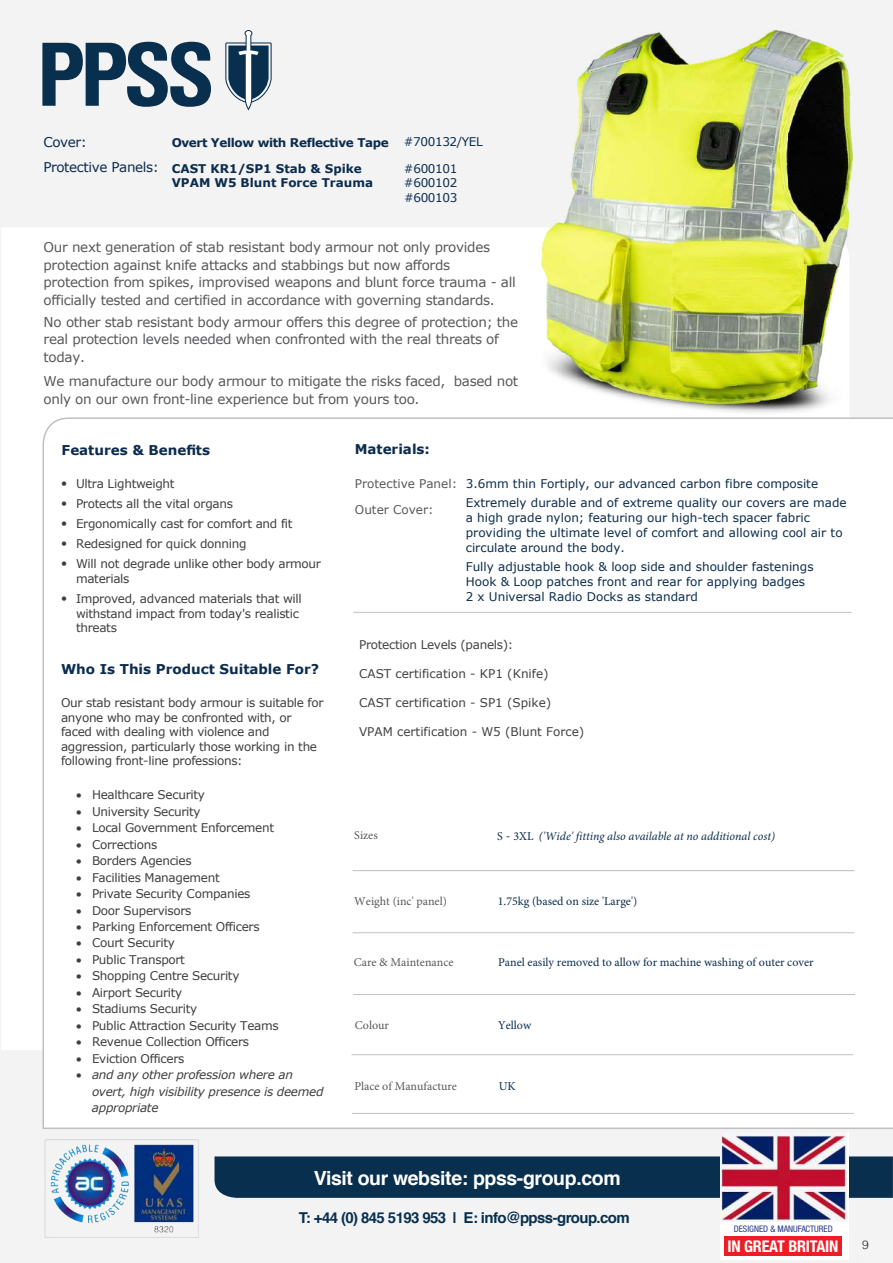
<style>
.page{position:relative;width:893px;height:1263px;background:#fff}
.page>*{position:absolute;margin:0;border:0;box-sizing:border-box;transform-origin:0 0}
.t1{font:700 condensed 87.3px "Univers";color:#092f4f}
.t2{font:700 19.5px "Helvetica";letter-spacing:-.02em;color:#fff}
.t3{font:700 condensed 16.2px "Helvetica Neue";letter-spacing:-.01em;color:#fff}
.t4{font:700 15px "Helvetica";letter-spacing:-.04em;color:#0b2c4d}
.t5{font:700 15px "Helvetica";letter-spacing:-.04em;color:#092f4f}
.t6{font:13.5px/17.5px "Verdana";letter-spacing:-.02em;color:#57585a}
.t7{font:700 13.5px "Verdana";color:#0b2c4d}
.t8{font:13.5px/24.8px "Verdana";letter-spacing:-.03em;color:#0b2c4d}
.t9{font:12px/14.4px "Verdana";letter-spacing:-.025em;color:#3e3e3f}
.t10{font:12px/15px "Verdana";color:#0b2c4d}
.t11{font:12px "Minion Pro";color:#0b2c4d}
.t12{font:12px "Verdana";color:#414142}
.t13{font:italic 12px/16.5px "Verdana";letter-spacing:-.025em;color:#3e3e3f}
.t14{font:12px "Minion Pro";color:#57585a}
.t15{font:italic 12px "Minion Pro";color:#0b2c4d}
.t16{font:700 12px/26.2px "Verdana";letter-spacing:-.03em;color:#0b2c4d}
.t17{font:12px/25.8px "Verdana";color:#57585a}
.t18{font:12px "Verdana";letter-spacing:-.025em;color:#414142}
.t19{font:700 12px "Verdana";color:#0b2c4d}
.t20{font:12px/26.2px "Verdana";letter-spacing:-.03em;color:#0b2c4d}
.t21{font:12px "Helvetica";color:#231f20}
.t22{font:300 12px "Helvetica";color:#231f20}
.t23{font:condensed 9px "Helvetica Neue";color:#283891}
.s1{font-family:"Helvetica";font-weight:300}
.s2{font-style:normal}
.s3{font-family:"Helvetica";font-weight:300;font-style:normal}
</style>
<div class="page">
<div style="left:0;top:1099px;width:893px;height:164px;background:#f3f3f3"></div>
<div style="left:0;top:0;width:893px;height:1135px;background:#f3f3f3"></div>
<div style="left:2px;top:228px;width:536px;height:822px;background:#fff"></div>
<div style="left:42px;top:417px;width:851px;height:712px;background:#fff"></div>
<hr style="left:353px;top:612px;width:499px;height:1px;background:#c0c0c0">
<hr style="left:353px;top:870px;width:501px;height:1px;background:#c0c0c0">
<hr style="left:353px;top:932px;width:501px;height:1px;background:#c0c0c0">
<hr style="left:353px;top:994px;width:502px;height:1px;background:#c0c0c0">
<hr style="left:351px;top:1054px;width:502px;height:1px;background:#c0c0c0">
<hr style="left:352px;top:1113px;width:502px;height:1px;background:#c0c0c0">
<svg style="left:225px;top:30px;width:47px;height:81px"></svg>
<div style="left:215px;top:1156px;width:678px;height:42px;background:#092f4f"></div>
<div style="left:720px;top:1132px;width:128px;height:128px;background:#fff"></div>
<div style="left:724px;top:1236px;width:118px;height:20px;background:#ee1d23"></div>
<img style="left:44px;top:1139px;width:155px;height:99px">
<img style="left:721px;top:1132px;width:125px;height:89px">
<img style="left:538px;top:30px;width:315px;height:387px">
<svg style="left:77px;top:1057px;width:4px;height:21px"></svg>
<h1 class="t1" style="left:37px;top:21px;width:180px">PPSS</h1>
<p class="t8" style="left:43px;top:130px;width:117px">Cover:<br>Protective Panels:</p>
<p class="t16" style="left:172px;top:129px;width:219px">Overt Yellow with Reflective Tape<br>CAST KR1/SP1 Stab &amp; Spike</p>
<p class="t19" style="left:172px;top:174px;width:203px">VPAM W5 Blunt Force Trauma</p>
<p class="t20" style="left:404px;top:129px;width:80px">#700132/YEL #600101</p>
<p class="t10" style="left:404px;top:175px;width:55px">#600102</p>
<p class="t10" style="left:404px;top:190px;width:55px">#600103</p>
<p class="t6" style="left:44px;top:238px;width:474px">Our next generation of stab resistant body armour not only provides protection against knife attacks and stabbings but now affords protection from spikes, improvised weapons and blunt force trauma - all officially tested and certified in accordance with governing standards.</p>
<p class="t6" style="left:44px;top:313px;width:476px">No other stab resistant body armour offers this degree of protection; the real protection levels needed when confronted with the real threats of today.</p>
<p class="t6" style="left:44px;top:372px;width:476px">We manufacture our body armour to mitigate the risks faced, based not only on our own front-line experience but from yours too.</p>
<p class="t7" style="left:62px;top:441px;width:150px">Features &amp; Benefits</p>
<p class="t9" style="left:61px;top:476px;width:115px"><span class="s1">•</span> Ultra Lightweight</p>
<p class="t9" style="left:61px;top:496px;width:174px"><span class="s1">•</span> Protects all the vital organs</p>
<p class="t9" style="left:61px;top:516px;width:233px"><span class="s1">•</span> Ergonomically cast for comfort and fit</p>
<p class="t9" style="left:61px;top:536px;width:187px"><span class="s1">•</span> Redesigned for quick donning</p>
<p class="t9" style="left:76px;top:556px;width:246px;line-height:15px;text-indent:-15px"><span class="s1">•</span> Will not degrade unlike other body armour materials</p>
<p class="t9" style="left:76px;top:591px;width:227px;text-indent:-15px"><span class="s1">•</span> Improved, advanced materials that will withstand impact from today's realistic threats</p>
<p class="t7" style="left:61px;top:659px;width:260px">Who Is This Product Suitable For?</p>
<p class="t9" style="left:61px;top:696px;width:264px">Our stab resistant body armour is suitable for anyone who may be confronted with, or faced with dealing with violence and aggression, particularly those working in the following front-line professions:</p>
<p class="t9" style="left:76px;top:788px;width:131px">• Healthcare Security</p>
<p class="t9" style="left:76px;top:804px;width:126px">• University Security</p>
<p class="t9" style="left:76px;top:821px;width:200px">• Local Government Enforcement</p>
<p class="t9" style="left:76px;top:837px;width:83px">• Corrections</p>
<p class="t9" style="left:76px;top:853px;width:117px">• Borders Agencies</p>
<p class="t9" style="left:76px;top:870px;width:145px">• Facilities Management</p>
<p class="t9" style="left:76px;top:886px;width:176px">• Private Security Companies</p>
<p class="t9" style="left:76px;top:903px;width:117px">• Door Supervisors</p>
<p class="t9" style="left:76px;top:919px;width:185px">• Parking Enforcement Officers</p>
<p class="t9" style="left:76px;top:936px;width:100px">• Court Security</p>
<p class="t9" style="left:76px;top:952px;width:111px">• Public Transport</p>
<p class="t9" style="left:76px;top:969px;width:165px">• Shopping Centre Security</p>
<p class="t9" style="left:76px;top:985px;width:108px">• Airport Security</p>
<p class="t9" style="left:76px;top:1001px;width:123px">• Stadiums Security</p>
<p class="t9" style="left:76px;top:1018px;width:204px">• Public Attraction Security Teams</p>
<p class="t9" style="left:76px;top:1034px;width:175px">• Revenue Collection Officers</p>
<p class="t9" style="left:92px;top:1051px;width:94px">Eviction Officers</p>
<p class="t13" style="left:92px;top:1066px;width:233px">and any other profession where an overt, high visibility presence is deemed appropriate</p>
<p class="t7" style="left:355px;top:440px;width:77px">Materials:</p>
<p class="t17" style="left:355px;top:470px;width:104px">Protective Panel:<br>Outer Cover:</p>
<p class="t10" style="left:466px;top:473px;width:382px;line-height:19.2px">3.6mm thin Fortiply, our advanced carbon fibre composite<br>Extremely durable and of extreme quality our covers are made</p>
<p class="t10" style="left:466px;top:510px;width:378px">a high grade nylon; featuring our high-tech spacer fabric providing the ultimate level of comfort and allowing cool air to circulate around the body.</p>
<p class="t10" style="left:466px;top:559px;width:349px">Fully adjustable hook &amp; loop side and shoulder fastenings<br>Hook &amp; Loop patches front and rear for applying badges<br>2 x Universal Radio Docks as standard</p>
<p class="t18" style="left:359px;top:637px;width:156px">Protection Levels (panels):</p>
<p class="t12" style="left:359px;top:665px;width:191px">CAST certification - KP1 (Knife)</p>
<p class="t12" style="left:359px;top:694px;width:194px">CAST certification - SP1 (Spike)</p>
<p class="t12" style="left:359px;top:723px;width:227px">VPAM certification - W5 (Blunt Force)</p>
<p class="t14" style="left:354px;top:827px;width:25px">Sizes</p>
<p class="t15" style="left:497px;top:828px;width:280px"><span class="s2">S</span> <span class="s3">-</span> <span class="s2">3XL</span> ('Wide' fitting also available at no additional cost)</p>
<p class="t14" style="left:354px;top:893px;width:94px">Weight (inc' panel)</p>
<p class="t11" style="left:498px;top:893px;width:141px">1.75kg (based on size 'Large')</p>
<p class="t14" style="left:354px;top:954px;width:101px">Care &amp; Maintenance</p>
<p class="t11" style="left:498px;top:954px;width:317px">Panel easily removed to allow for machine washing of outer cover</p>
<p class="t14" style="left:355px;top:1017px;width:36px">Colour</p>
<p class="t11" style="left:498px;top:1017px;width:35px">Yellow</p>
<p class="t14" style="left:354px;top:1078px;width:104px">Place of Manufacture</p>
<p class="t11" style="left:499px;top:1078px;width:18px">UK</p>
<h2 class="t2" style="left:364px;top:1160px;width:308px">Visit our website: ppss-gr up.com</h2>
<h2 class="t2" style="left:314px;top:1162px;width:308px">Visit our website: ppss-group.com</h2>
<p class="t5" style="left:299px;top:1205px;width:332px">T: +44 (0) 845 5193 953 | E: info@ppss-group.com</p>
<p class="t4" style="left:349px;top:1203px;width:332px">T: +44 (0) 845 5193 953 | E: info@ppss-group.com</p>
<p class="t23" style="left:734px;top:1223px;width:100px">DESIGNED &amp; MANUFACTURED</p>
<h3 class="t3" style="left:727px;top:1236px;width:113px">IN GREAT BRITAIN</h3>
<p class="t23" style="left:724px;top:1225px;width:123px">100% DESIGNED &amp; MANUFACTURED</p>
<p class="t22" style="left:862px;top:1235px;width:8px">9</p>
<p class="t21" style="left:863px;top:1237px;width:8px">4</p>
</div>
